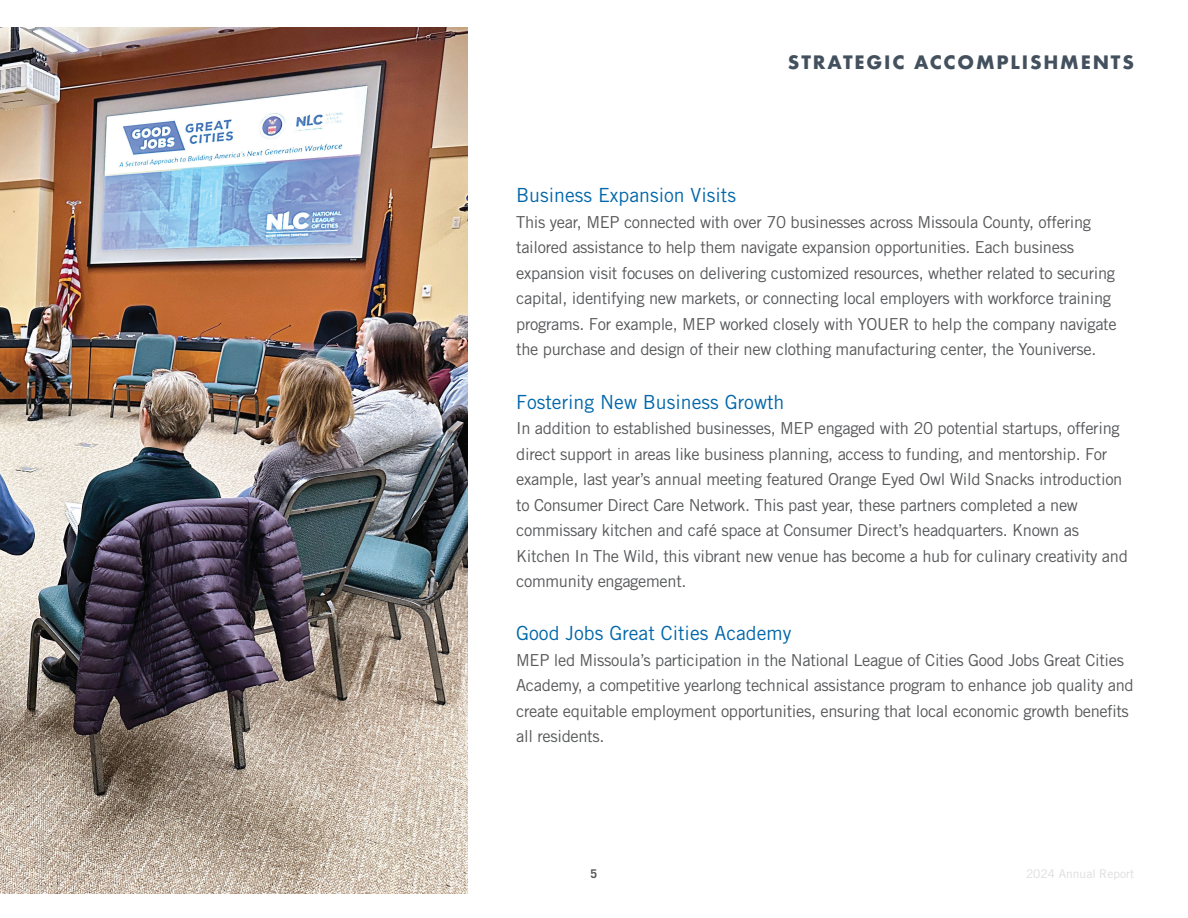
<style>
.page{position:relative;width:1188px;height:918px;background:#fff}
.page>*{position:absolute;margin:0;border:0;box-sizing:border-box;transform-origin:0 0}
.t1{font:19.5px "Trade Gothic LT Std";color:#0067aa}
.t2{font:700 18px "Futura";letter-spacing:.1em;color:#43505e}
.t3{font:16.5px/25.5px "Trade Gothic LT Std";letter-spacing:-.02em;color:#57585a}
.t4{font:12px "Trade Gothic LT Std";color:#ddddde}
.t5{font:700 12px "Trade Gothic";color:#57585a}
</style>
<div class="page">
<img style="left:0;top:27px;width:468px;height:866px">
<p class="t2" style="left:788px;top:49px;width:348px">STRATEGIC ACCOMPLISHMENTS</p>
<p class="t1" style="left:516px;top:184px;width:221px">Business Expansion Visits</p>
<p class="t3" style="left:516px;top:209px;width:602px">This year, MEP connected with over 70 businesses across Missoula County, offering tailored assistance to help them navigate expansion opportunities. Each business expansion visit focuses on delivering customized resources, whether related to securing capital, identifying new markets, or connecting local employers with workforce training programs. For example, MEP worked closely with YOUER to help the company navigate the purchase and design of their new clothing manufacturing center, the Youniverse.</p>
<p class="t1" style="left:516px;top:390px;width:270px">Fostering New Business Growth</p>
<p class="t3" style="left:516px;top:415px;width:613px">In addition to established businesses, MEP engaged with 20 potential startups, offering direct support in areas like business planning, access to funding, and mentorship. For example, last year’s annual meeting featured Orange Eyed Owl Wild Snacks introduction to Consumer Direct Care Network. This past year, these partners completed a new commissary kitchen and café space at Consumer Direct’s headquarters. Known as Kitchen In The Wild, this vibrant new venue has become a hub for culinary creativity and community engagement.</p>
<p class="t1" style="left:516px;top:622px;width:277px">Good Jobs Great Cities Academy</p>
<p class="t3" style="left:516px;top:647px;width:619px">MEP led Missoula’s participation in the National League of Cities Good Jobs Great Cities Academy, a competitive yearlong technical assistance program to enhance job quality and create equitable employment opportunities, ensuring that local economic growth benefits all residents.</p>
<p class="t5" style="left:591px;top:866px;width:8px">5</p>
<p class="t4" style="left:1026px;top:866px;width:109px">2024 Annual Report</p>
</div>
